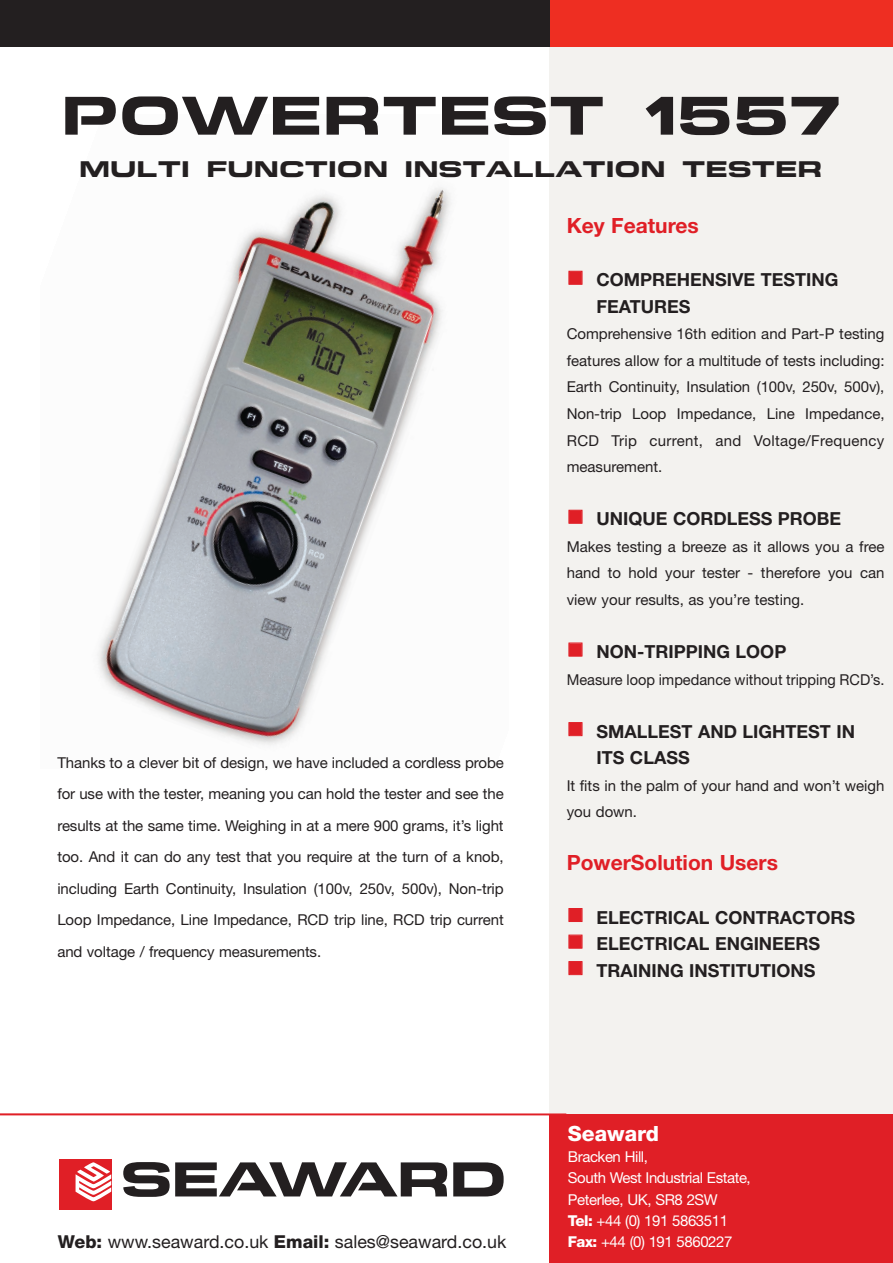
<style>
.page{position:relative;width:893px;height:1263px;background:#fff}
.page>*{position:absolute;margin:0;border:0;box-sizing:border-box;transform-origin:0 0}
.t1{font:54px "Seaward";color:#231f20}
.t2{font:22.5px "Seaward";color:#231f20}
.t3{font:700 21px "Helvetica Neue";color:#e01f26}
.t4{font:800 21px "Helvetica Neue";color:#fff}
.t5{font:700 18px/26.5px "Helvetica Neue";color:#231f20}
.t6{font:17.85px "Helvetica Neue";color:#231f20}
.t7{font:15px/26.5px "Helvetica Neue";color:#231f20;text-align:justify}
.t8{font:15px/21.3px "Helvetica Neue";letter-spacing:-.03em;color:#fff}
.s1{color:#e01f26}
.s2{font-weight:800}
</style>
<div class="page">
<div style="left:549px;top:8px;width:344px;height:1246px;background:#f3f2ef"></div>
<img style="left:97px;top:187px;width:355px;height:559px">
<div style="left:549px;top:1114px;width:344px;height:149px;background:#e01f26"></div>
<div style="left:59px;top:1159px;width:52px;height:51px;background:#e01f26"></div>
<svg style="left:76px;top:1162px;width:35px;height:39px"></svg>
<svg style="left:123px;top:1162px;width:324px;height:35px"></svg>
<svg style="left:453px;top:1162px;width:51px;height:34px"></svg>
<div style="left:0;top:0;width:893px;height:47px;background:#ee2e22"></div>
<div style="left:0;top:0;width:550px;height:47px;background:#231f20"></div>
<hr style="left:0;top:1113px;width:566px;height:2px;background:#e01f26">
<h1 class="t1" style="left:61px;top:84px;width:781px">POWERTEST 1557</h1>
<h2 class="t2" style="left:79px;top:156px;width:745px">MULTI FUNCTION INSTALLATION TESTER</h2>
<p class="t7" style="left:57px;top:748px;width:448px;line-height:31.5px">Thanks to a clever bit of design, we have included a cordless probe for use with the tester, meaning you can hold the tester and see the results at the same time. Weighing in at a mere 900 grams, it’s light too. And it can do any test that you require at the turn of a knob, including Earth Continuity, Insulation (100v, 250v, 500v), Non-trip Loop Impedance, Line Impedance, RCD trip line, RCD trip current and voltage / frequency measurements.</p>
<h3 class="t3" style="left:567px;top:218px;width:134px">Key Features</h3>
<p class="t5" style="left:596px;top:268px;width:243px;text-indent:-29px"><span class="s1">■</span> COMPREHENSIVE TESTING<br>FEATURES</p>
<p class="t7" style="left:567px;top:322px;width:319px">Comprehensive 16th edition and Part-P testing features allow for a multitude of tests including:<br>Earth Continuity, Insulation (100v, 250v, 500v), Non-trip Loop Impedance, Line Impedance, RCD Trip current, and Voltage/Frequency measurement.</p>
<p class="t5" style="left:567px;top:507px;width:276px"><span class="s1">■</span> UNIQUE CORDLESS PROBE</p>
<p class="t7" style="left:567px;top:535px;width:319px">Makes testing a breeze as it allows you a free hand to hold your tester - therefore you can view your results, as you’re testing.</p>
<p class="t5" style="left:567px;top:640px;width:221px"><span class="s1">■</span> NON-TRIPPING LOOP</p>
<p class="t7" style="left:567px;top:667px;width:319px">Measure loop impedance without tripping RCD’s.</p>
<p class="t5" style="left:596px;top:719px;width:260px;text-indent:-29px"><span class="s1">■</span> SMALLEST AND LIGHTEST IN<br>ITS CLASS</p>
<p class="t7" style="left:567px;top:773px;width:319px">It fits in the palm of your hand and won’t weigh you down.</p>
<h3 class="t3" style="left:567px;top:855px;width:213px">PowerSolution Users</h3>
<p class="t5" style="left:567px;top:905px;width:289px"><span class="s1">■</span> ELECTRICAL CONTRACTORS</p>
<p class="t5" style="left:567px;top:932px;width:255px"><span class="s1">■</span> ELECTRICAL ENGINEERS</p>
<p class="t5" style="left:567px;top:958px;width:250px"><span class="s1">■</span> TRAINING INSTITUTIONS</p>
<h3 class="t4" style="left:568px;top:1126px;width:93px">Seaward</h3>
<p class="t8" style="left:568px;top:1147px;width:184px">Bracken Hill,<br>South West Industrial Estate,<br>Peterlee, UK, SR8 2SW<br><span class="s2">Tel:</span> +44 (0) 191 5863511</p>
<p class="t6" style="left:58px;top:1236px;width:450px"><span class="s2">Web:</span> www.seaward.co.uk <span class="s2">Email:</span> sales@seaward.co.uk</p>
<p class="t8" style="left:568px;top:1232px;width:166px"><span class="s2">Fax:</span> +44 (0) 191 5860227</p>
</div>
